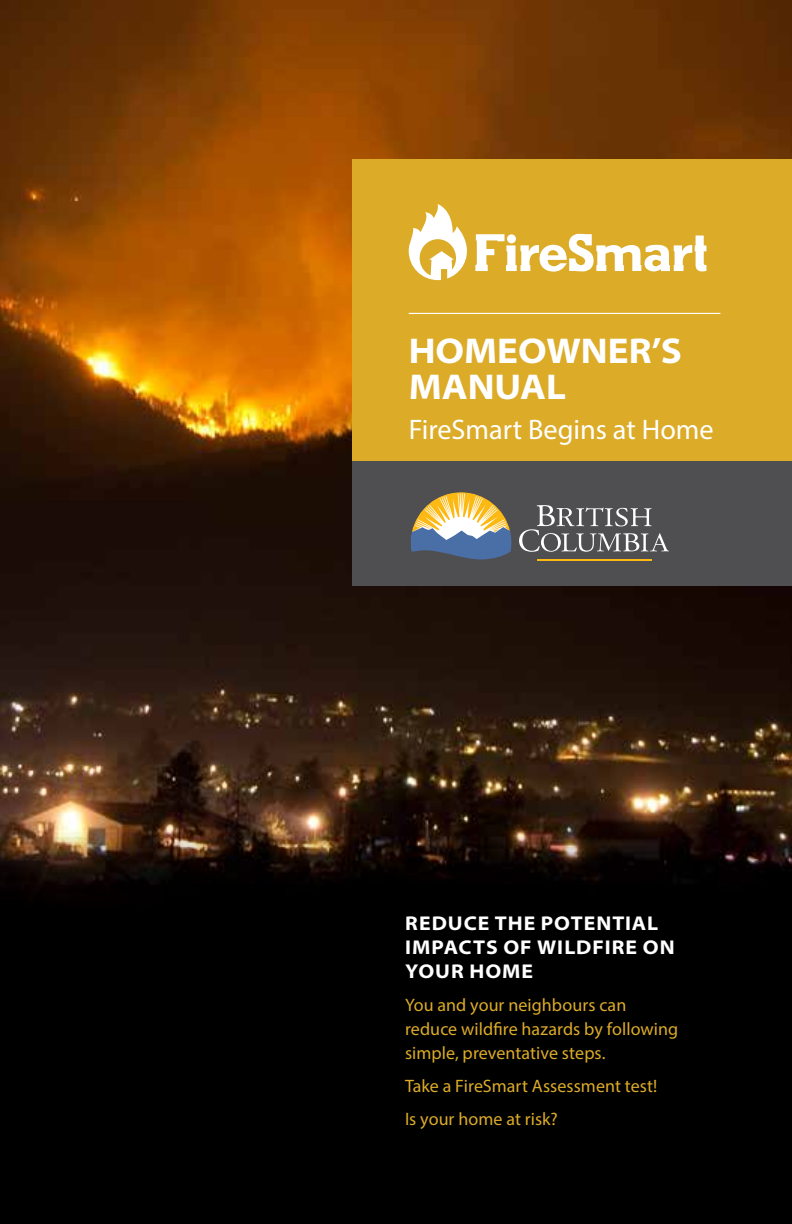
<style>
.page{position:relative;width:792px;height:1224px;background:#000}
.page>*{position:absolute;margin:0;border:0;box-sizing:border-box;transform-origin:0 0}
.t1{font:700 semi-expanded 36px/36px "Myriad Pro";color:#fff}
.t2{font:28.4px "Myriad Pro";color:#fff}
.t3{font:700 semi-expanded 20px/24px "Myriad Pro";letter-spacing:.045em;color:#fff}
.t4{font:18px/24px "Myriad Pro";color:#dcab28}
</style>
<div class="page">
<img style="left:0;top:0;width:792px;height:893px">
<div style="left:353px;top:461px;width:439px;height:125px;background:#4f4f51"></div>
<div style="left:353px;top:160px;width:439px;height:301px;background:#dcab28"></div>
<svg style="left:409px;top:204px;width:58px;height:76px"></svg>
<svg style="left:475px;top:234px;width:231px;height:38px"></svg>
<hr style="left:409px;top:313px;width:311px;height:1px;background:#fff">
<hr style="left:537px;top:559px;width:115px;height:1px;background:#fdb913">
<svg style="left:519px;top:505px;width:150px;height:47px"></svg>
<svg style="left:411px;top:492px;width:100px;height:67px"></svg>
<h1 class="t1" style="left:409px;top:333px;width:275px">HOMEOWNER’S<br>MANUAL</h1>
<h2 class="t2" style="left:409px;top:418px;width:307px">FireSmart Begins at Home</h2>
<p class="t3" style="left:405px;top:911px;width:271px">REDUCE THE POTENTIAL<br>IMPACTS OF WILDFIRE ON<br>YOUR HOME</p>
<p class="t4" style="left:405px;top:994px;width:275px">You and your neighbours can reduce wildfire hazards by following simple, preventative steps.</p>
<p class="t4" style="left:405px;top:1071px;width:254px;line-height:33px">Take a FireSmart Assessment test!<br>Is your home at risk?</p>
</div>
